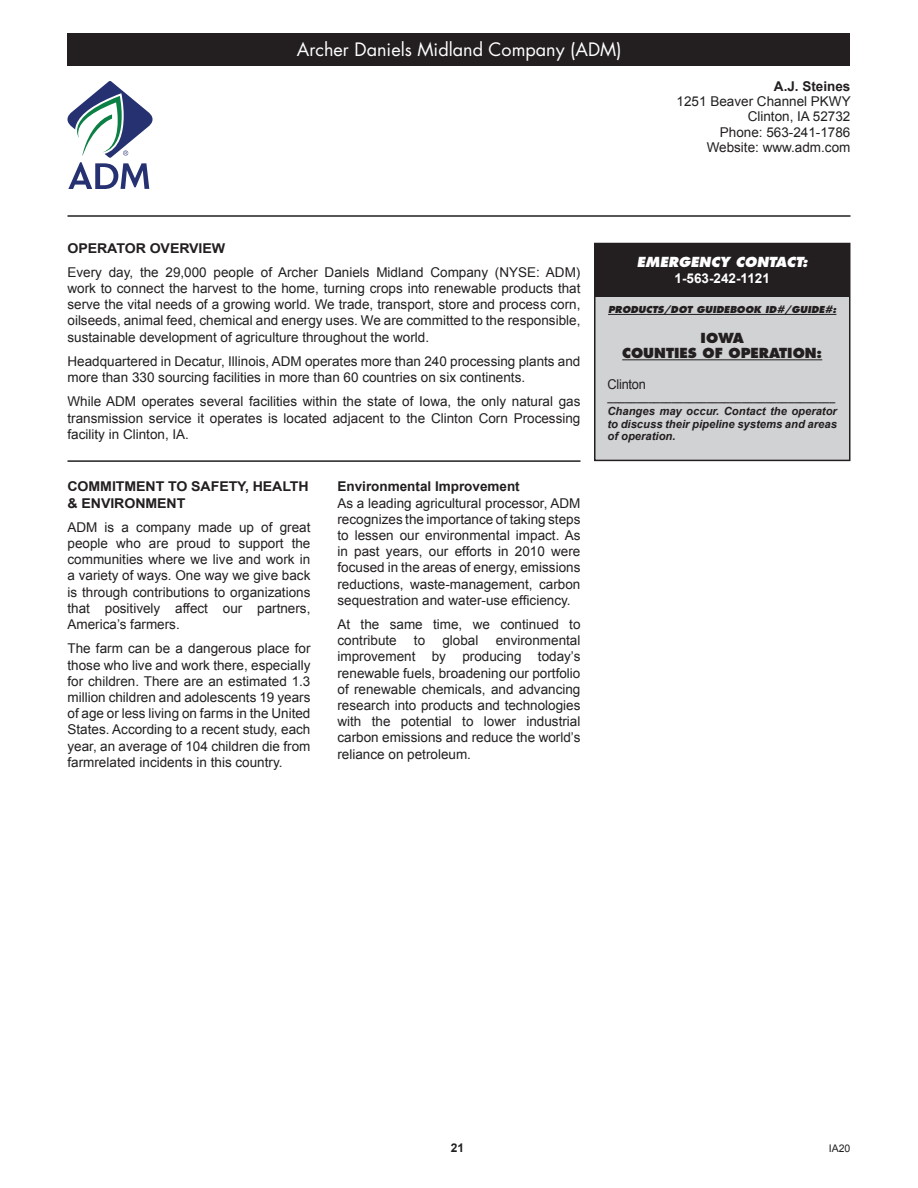
<style>
.page{position:relative;width:918px;height:1188px;background:#fff}
.page>*{position:absolute;margin:0;border:0;box-sizing:border-box;transform-origin:0 0}
.t1{font:18px "Futura";color:#fff}
.t2{font:13.5px/16.2px "Arial";color:#231f20;text-align:justify}
.t3{font:700 13.5px/16.2px "Arial";letter-spacing:-.005em;color:#231f20;scale:1.05 1}
.t4{font:700 13.5px "Arial";letter-spacing:-.005em;color:#231f20}
.t5{font:800 13.5px "Futura";color:#231f20}
.t6{font:italic 800 13.5px "Futura";color:#fff}
.t7{font:700 13.5px "Arial";color:#fff}
.t8{font:13.5px "Arial";letter-spacing:-.02em;color:#231f20;scale:.95 1}
.t9{font:700 12px "Arial";color:#231f20}
.t10{font:italic 700 11.25px/13.5px "Arial";color:#231f20}
.t11{font:italic 700 10.5px "Arial";color:#231f20}
.t12{font:10.5px "Arial";color:#231f20}
.t13{font:italic 800 9.3px "Futura";color:#231f20}
</style>
<div class="page">
<div style="left:68px;top:34px;width:782px;height:32px;background:#231f20"></div>
<hr style="left:67px;top:215px;width:783px;height:2px;background:#231f20">
<hr style="left:68px;top:460px;width:512px;height:2px;background:#231f20">
<div style="left:595px;top:244px;width:255px;height:216px;background:#d1d2d4"></div>
<div style="left:594px;top:243px;width:256px;height:218px;border:2px solid #231f20"></div>
<div style="left:594px;top:243px;width:255px;height:54px;background:#231f20"></div>
<hr style="left:608px;top:314px;width:228px;height:1px;background:#231f20">
<hr style="left:622px;top:359px;width:200px;height:1px;background:#231f20">
<svg style="left:68px;top:81px;width:85px;height:108px"></svg>
<p class="t1" style="left:297px;top:38px;width:326px">Archer Daniels Midland Company (ADM)</p>
<p class="t4" style="left:774px;top:77px;width:78px">A.J. Steines</p>
<p class="t2" style="left:677px;top:93px;width:176px">1251 Beaver Channel PKWY</p>
<p class="t2" style="left:748px;top:109px;width:104px">Clinton, IA 52732</p>
<p class="t2" style="left:720px;top:124px;width:132px">Phone: 563-241-1786</p>
<p class="t2" style="left:707px;top:139px;width:145px">Website: www.adm.com</p>
<p class="t3" style="left:67px;top:240px;width:152px">OPERATOR OVERVIEW</p>
<p class="t2" style="left:67px;top:264px;width:515px">Every day, the 29,000 people of Archer Daniels Midland Company (NYSE: ADM) work to connect the harvest to the home, turning crops into renewable products that serve the vital needs of a growing world. We trade, transport, store and process corn, oilseeds, animal feed, chemical and energy uses. We are committed to the responsible, sustainable development of agriculture throughout the world.</p>
<p class="t2" style="left:67px;top:353px;width:515px">Headquartered in Decatur, Illinois, ADM operates more than 240 processing plants and more than 330 sourcing facilities in more than 60 countries on six continents.</p>
<p class="t2" style="left:67px;top:394px;width:515px">While ADM operates several facilities within the state of Iowa, the only natural gas transmission service it operates is located adjacent to the Clinton Corn Processing facility in Clinton, IA.</p>
<p class="t3" style="left:68px;top:479px;width:231px">COMMITMENT TO SAFETY, HEALTH &amp; ENVIRONMENT</p>
<p class="t2" style="left:68px;top:519px;width:244px">ADM is a company made up of great people who are proud to support the communities where we live and work in a variety of ways. One way we give back is through contributions to organizations that positively affect our partners, America’s farmers.</p>
<p class="t2" style="left:68px;top:641px;width:245px">The farm can be a dangerous place for those who live and work there, especially for children. There are an estimated 1.3 million children and adolescents 19 years of age or less living on farms in the United States. According to a recent study, each year, an average of 104 children die from farmrelated incidents in this country.</p>
<p class="t4" style="left:337px;top:478px;width:184px">Environmental Improvement</p>
<p class="t2" style="left:337px;top:495px;width:245px">As a leading agricultural processor, ADM recognizes the importance of taking steps to lessen our environmental impact. As in past years, our efforts in 2010 were focused in the areas of energy, emissions reductions, waste-management, carbon sequestration and water-use efficiency.</p>
<p class="t2" style="left:337px;top:616px;width:245px">At the same time, we continued to contribute</p>
<p class="t2" style="left:337px;top:633px;width:245px;text-indent:158px">environmental improvement by producing today’s renewable fuels, broadening our portfolio of renewable chemicals, and advancing research into products and technologies with the potential to lower industrial carbon emissions and reduce the world’s reliance on petroleum.</p>
<p class="t2" style="left:414px;top:633px;width:13px">to</p>
<p class="t2" style="left:442px;top:633px;width:38px">global</p>
<p class="t6" style="left:637px;top:253px;width:172px">EMERGENCY CONTACT:</p>
<p class="t7" style="left:675px;top:269px;width:97px">1-563-242-1121</p>
<p class="t13" style="left:608px;top:304px;width:230px">PRODUCTS/DOT GUIDEBOOK ID#/GUIDE#:</p>
<p class="t5" style="left:701px;top:330px;width:45px">IOWA</p>
<p class="t5" style="left:622px;top:345px;width:202px">COUNTIES OF OPERATION:</p>
<p class="t8" style="left:608px;top:375px;width:42px">Clinton</p>
<p class="t11" style="left:608px;top:390px;width:229px">________________________________--_______</p>
<p class="t10" style="left:608px;top:404px;width:231px">Changes may occur. Contact the operator to discuss their pipeline systems and areas</p>
<p class="t10" style="left:608px;top:430px;width:70px">of operation.</p>
<p class="t9" style="left:451px;top:1140px;width:15px">21</p>
<p class="t12" style="left:829px;top:1141px;width:23px">IA20</p>
</div>
